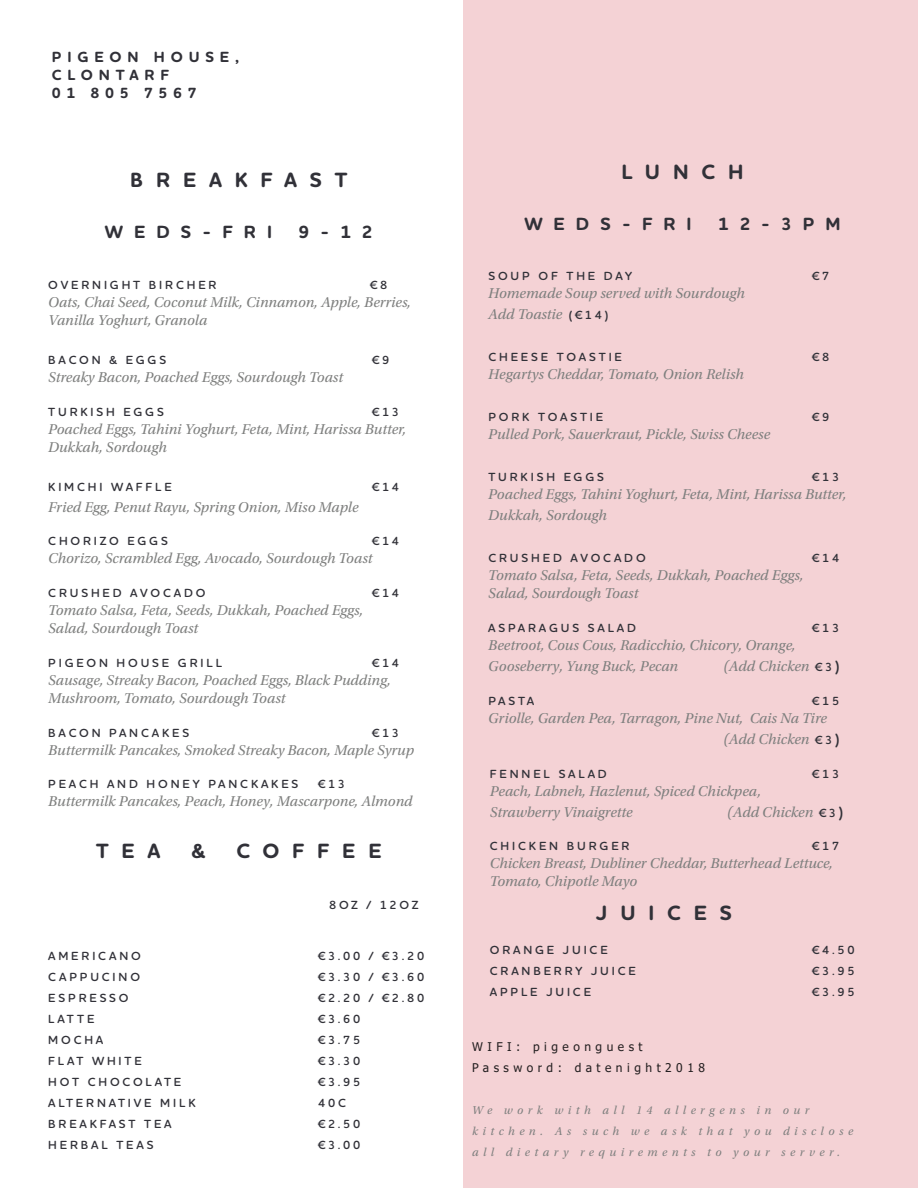
<style>
.page{position:relative;width:918px;height:1188px;background:#fff}
.page>*{position:absolute;margin:0;border:0;box-sizing:border-box;transform-origin:0 0}
.Menu_Section{font:700 21px "Houschka Rounded";letter-spacing:.615em;color:#313138}
.Menu_Item_Descriptio{font:700 21px "Houschka Rounded";letter-spacing:.615em;color:#313138}
.Menu_Section-2{font:700 18px "Houschka Rounded";letter-spacing:.615em;color:#313138}
.Menu_Item_Descriptio-2{font:italic 15px/18px "Utopia Std";color:#7e7f7e}
.Menu_item{font:italic 15px/18px "Utopia Std";color:#7e7f7e}
.Restaurant_Info{font:700 15px "Houschka Rounded";letter-spacing:.39em;color:#313138}
.Menu_item-2{font:600 12px "Houschka Rounded";letter-spacing:.24em;color:#313138}
.Restaurant_Info-2{font:italic 12px "Utopia Std";letter-spacing:.375em;color:#7e7f7e}
.Restaurant_Info-3{font:12px "Tahoma";letter-spacing:.375em;color:#231f20}
.Menu_Section-3{font:600 12px "Houschka Rounded";letter-spacing:.225em;color:#313138}
.s1{font-family:"Houschka Rounded";font-weight:600;font-style:normal;font-size:12px;color:#313138}
.s2{font-family:"Houschka Rounded";font-weight:600;font-style:normal;color:#313138}
</style>
<div class="page">
<div style="left:463px;top:0;width:455px;height:1188px;background:#f4d2d5"></div>
<p class="Restaurant_Info" style="left:52px;top:48px;width:189px">PIGEON HOUSE,</p>
<p class="Restaurant_Info" style="left:52px;top:66px;width:119px">CLONTARF</p>
<p class="Restaurant_Info" style="left:52px;top:84px;width:147px">01 805 7567</p>
<p class="Menu_Section" style="left:130px;top:167px;width:219px">BREAKFAST</p>
<p class="Menu_Section-2" style="left:105px;top:220px;width:169px">WEDS-FRI</p>
<p class="Menu_Section-2" style="left:299px;top:220px;width:76px">9-12</p>
<p class="Menu_item-2" style="left:48px;top:277px;width:170px">OVERNIGHT BIRCHER</p>
<p class="Menu_item-2" style="left:370px;top:277px;width:19px">€8</p>
<p class="Menu_item" style="left:48px;top:293px;width:364px">Oats, Chai Seed, Coconut Milk, Cinnamon, Apple, Berries,<br>Vanilla Yoghurt, Granola</p>
<p class="Menu_item-2" style="left:48px;top:352px;width:119px">BACON &amp; EGGS</p>
<p class="Menu_item-2" style="left:372px;top:352px;width:19px">€9</p>
<p class="Menu_Item_Descriptio-2" style="left:48px;top:368px;width:296px">Streaky Bacon, Poached Eggs, Sourdough Toast</p>
<p class="Menu_item-2" style="left:48px;top:404px;width:117px">TURKISH EGGS</p>
<p class="Menu_item-2" style="left:372px;top:404px;width:28px">€13</p>
<p class="Menu_item" style="left:48px;top:420px;width:360px">Poached Eggs, Tahini Yoghurt, Feta, Mint, Harissa Butter,<br>Dukkah, Sordough</p>
<p class="Menu_item-2" style="left:48px;top:479px;width:125px">KIMCHI WAFFLE</p>
<p class="Menu_item-2" style="left:372px;top:479px;width:28px">€14</p>
<p class="Menu_Item_Descriptio-2" style="left:48px;top:498px;width:312px">Fried Egg, Penut Rayu, Spring Onion, Miso Maple</p>
<p class="Menu_item-2" style="left:48px;top:533px;width:121px">CHORIZO EGGS</p>
<p class="Menu_item-2" style="left:372px;top:533px;width:28px">€14</p>
<p class="Menu_Item_Descriptio-2" style="left:48px;top:550px;width:326px">Chorizo, Scrambled Egg, Avocado, Sourdough Toast</p>
<p class="Menu_item-2" style="left:48px;top:585px;width:159px">CRUSHED AVOCADO</p>
<p class="Menu_item-2" style="left:372px;top:585px;width:28px">€14</p>
<p class="Menu_Item_Descriptio-2" style="left:48px;top:601px;width:317px">Tomato Salsa, Feta, Seeds, Dukkah, Poached Eggs,<br>Salad, Sourdough Toast</p>
<p class="Menu_item-2" style="left:48px;top:655px;width:176px">PIGEON HOUSE GRILL</p>
<p class="Menu_item-2" style="left:372px;top:655px;width:28px">€14</p>
<p class="Menu_Item_Descriptio-2" style="left:48px;top:671px;width:344px">Sausage, Streaky Bacon, Poached Eggs, Black Pudding,<br>Mushroom, Tomato, Sourdough Toast</p>
<p class="Menu_item-2" style="left:48px;top:725px;width:143px">BACON PANCAKES</p>
<p class="Menu_item-2" style="left:372px;top:725px;width:28px">€13</p>
<p class="Menu_Item_Descriptio-2" style="left:48px;top:741px;width:367px">Buttermilk Pancakes, Smoked Streaky Bacon, Maple Syrup</p>
<p class="Menu_item-2" style="left:48px;top:777px;width:252px">PEACH AND HONEY PANCKAKES</p>
<p class="Menu_item-2" style="left:318px;top:777px;width:28px">€13</p>
<p class="Menu_Item_Descriptio-2" style="left:48px;top:793px;width:366px">Buttermilk Pancakes, Peach, Honey, Mascarpone, Almond</p>
<p class="Menu_Section" style="left:96px;top:838px;width:66px">TEA</p>
<p class="Menu_Section" style="left:191px;top:838px;width:16px">&amp;</p>
<p class="Menu_Section" style="left:236px;top:838px;width:147px">COFFEE</p>
<p class="Menu_Section-3" style="left:329px;top:897px;width:91px">8OZ / 12OZ</p>
<p class="Menu_item-2" style="left:48px;top:948px;width:94px">AMERICANO</p>
<p class="Menu_item-2" style="left:318px;top:948px;width:108px">€3.00 / €3.20</p>
<p class="Menu_item-2" style="left:48px;top:969px;width:93px">CAPPUCINO</p>
<p class="Menu_item-2" style="left:318px;top:969px;width:108px">€3.30 / €3.60</p>
<p class="Menu_item-2" style="left:48px;top:990px;width:82px">ESPRESSO</p>
<p class="Menu_item-2" style="left:318px;top:990px;width:108px">€2.20 / €2.80</p>
<p class="Menu_item-2" style="left:48px;top:1011px;width:48px">LATTE</p>
<p class="Menu_item-2" style="left:318px;top:1011px;width:44px">€3.60</p>
<p class="Menu_item-2" style="left:48px;top:1032px;width:57px">MOCHA</p>
<p class="Menu_item-2" style="left:318px;top:1032px;width:44px">€3.75</p>
<p class="Menu_item-2" style="left:48px;top:1053px;width:95px">FLAT WHITE</p>
<p class="Menu_item-2" style="left:318px;top:1053px;width:44px">€3.30</p>
<p class="Menu_item-2" style="left:48px;top:1074px;width:135px">HOT CHOCOLATE</p>
<p class="Menu_item-2" style="left:318px;top:1074px;width:44px">€3.95</p>
<p class="Menu_item-2" style="left:48px;top:1095px;width:149px">ALTERNATIVE MILK</p>
<p class="Menu_item-2" style="left:318px;top:1095px;width:29px">40C</p>
<p class="Menu_item-2" style="left:48px;top:1116px;width:125px">BREAKFAST TEA</p>
<p class="Menu_item-2" style="left:318px;top:1116px;width:44px">€2.50</p>
<p class="Menu_item-2" style="left:48px;top:1137px;width:107px">HERBAL TEAS</p>
<p class="Menu_item-2" style="left:318px;top:1137px;width:44px">€3.00</p>
<p class="Menu_Section" style="left:622px;top:158px;width:124px">LUNCH</p>
<p class="Menu_Section-2" style="left:524px;top:212px;width:169px">WEDS-FRI</p>
<p class="Menu_Section-2" style="left:718px;top:212px;width:124px">12-3PM</p>
<p class="Menu_item-2" style="left:488px;top:268px;width:145px">SOUP OF THE DAY</p>
<p class="Menu_item-2" style="left:812px;top:268px;width:19px">€7</p>
<p class="Menu_item" style="left:488px;top:285px;width:258px">Homemade Soup served with Sourdough</p>
<p class="Menu_item" style="left:488px;top:306px;width:121px">Add Toastie <span class="s1">( € 1 4 )</span></p>
<p class="Menu_item-2" style="left:488px;top:349px;width:135px">CHEESE TOASTIE</p>
<p class="Menu_item-2" style="left:812px;top:349px;width:19px">€8</p>
<p class="Menu_item" style="left:488px;top:366px;width:257px">Hegartys Cheddar, Tomato, Onion Relish</p>
<p class="Menu_item-2" style="left:488px;top:409px;width:116px">PORK TOASTIE</p>
<p class="Menu_item-2" style="left:812px;top:409px;width:19px">€9</p>
<p class="Menu_item" style="left:488px;top:426px;width:283px">Pulled Pork, Sauerkraut, Pickle, Swiss Cheese</p>
<p class="Menu_item-2" style="left:488px;top:469px;width:117px">TURKISH EGGS</p>
<p class="Menu_item-2" style="left:812px;top:469px;width:28px">€13</p>
<p class="Menu_item" style="left:488px;top:484px;width:360px;line-height:21px">Poached Eggs, Tahini Yoghurt, Feta, Mint, Harissa Butter,<br>Dukkah, Sordough</p>
<p class="Menu_item-2" style="left:488px;top:550px;width:159px">CRUSHED AVOCADO</p>
<p class="Menu_item-2" style="left:812px;top:550px;width:28px">€14</p>
<p class="Menu_Item_Descriptio-2" style="left:488px;top:567px;width:317px">Tomato Salsa, Feta, Seeds, Dukkah, Poached Eggs,<br>Salad, Sourdough Toast</p>
<p class="Menu_item-2" style="left:488px;top:620px;width:149px">ASPARAGUS SALAD</p>
<p class="Menu_item-2" style="left:812px;top:620px;width:28px">€13</p>
<p class="Menu_Item_Descriptio-2" style="left:488px;top:635px;width:309px;line-height:21px">Beetroot, Cous Cous, Radicchio, Chicory, Orange,<br>Gooseberry, Yung Buck, Pecan</p>
<p class="Menu_Item_Descriptio-2" style="left:723px;top:657px;width:118px">(Add Chicken <span class="s1">€ 3</span> <span class="s2">)</span></p>
<p class="Menu_item-2" style="left:488px;top:693px;width:47px">PASTA</p>
<p class="Menu_item-2" style="left:812px;top:693px;width:28px">€15</p>
<p class="Menu_Item_Descriptio-2" style="left:723px;top:708px;width:118px;line-height:21px;text-indent:-235px">Griolle, Garden Pea, Tarragon, Pine Nut, Cais Na Tire (Add Chicken <span class="s1">€ 3</span> <span class="s2">)</span></p>
<p class="Menu_item-2" style="left:490px;top:766px;width:118px">FENNEL SALAD</p>
<p class="Menu_item-2" style="left:812px;top:766px;width:28px">€13</p>
<p class="Menu_Item_Descriptio-2" style="left:490px;top:780px;width:273px;line-height:21px">Peach, Labneh, Hazlenut, Spiced Chickpea,<br>Strawberry Vinaigrette</p>
<p class="Menu_Item_Descriptio-2" style="left:727px;top:803px;width:118px">(Add Chicken <span class="s1">€ 3</span> <span class="s2">)</span></p>
<p class="Menu_item-2" style="left:490px;top:838px;width:141px">CHICKEN BURGER</p>
<p class="Menu_item-2" style="left:812px;top:838px;width:28px">€17</p>
<p class="Menu_Item_Descriptio-2" style="left:490px;top:855px;width:345px">Chicken Breast, Dubliner Cheddar, Butterhead Lettuce,<br>Tomato, Chipotle Mayo</p>
<p class="Menu_Item_Descriptio" style="left:596px;top:899px;width:137px">JUICES</p>
<p class="Menu_item-2" style="left:490px;top:942px;width:119px">ORANGE JUICE</p>
<p class="Menu_item-2" style="left:812px;top:942px;width:44px">€4.50</p>
<p class="Menu_item-2" style="left:490px;top:963px;width:147px">CRANBERRY JUICE</p>
<p class="Menu_item-2" style="left:812px;top:963px;width:44px">€3.95</p>
<p class="Menu_item-2" style="left:490px;top:984px;width:103px">APPLE JUICE</p>
<p class="Menu_item-2" style="left:812px;top:984px;width:44px">€3.95</p>
<p class="Restaurant_Info-3" style="left:472px;top:1039px;width:172px">WIFI: pigeonguest</p>
<p class="Restaurant_Info-3" style="left:472px;top:1060px;width:234px">Password: datenight2018</p>
<p class="Restaurant_Info-2" style="left:472px;top:1104px;width:339px">We work with all 14 allergens in our</p>
<p class="Restaurant_Info-2" style="left:472px;top:1125px;width:383px">kitchen. As such we ask that you disclose</p>
<p class="Restaurant_Info-2" style="left:472px;top:1146px;width:370px">all dietary requirements to your server.</p>
</div>
